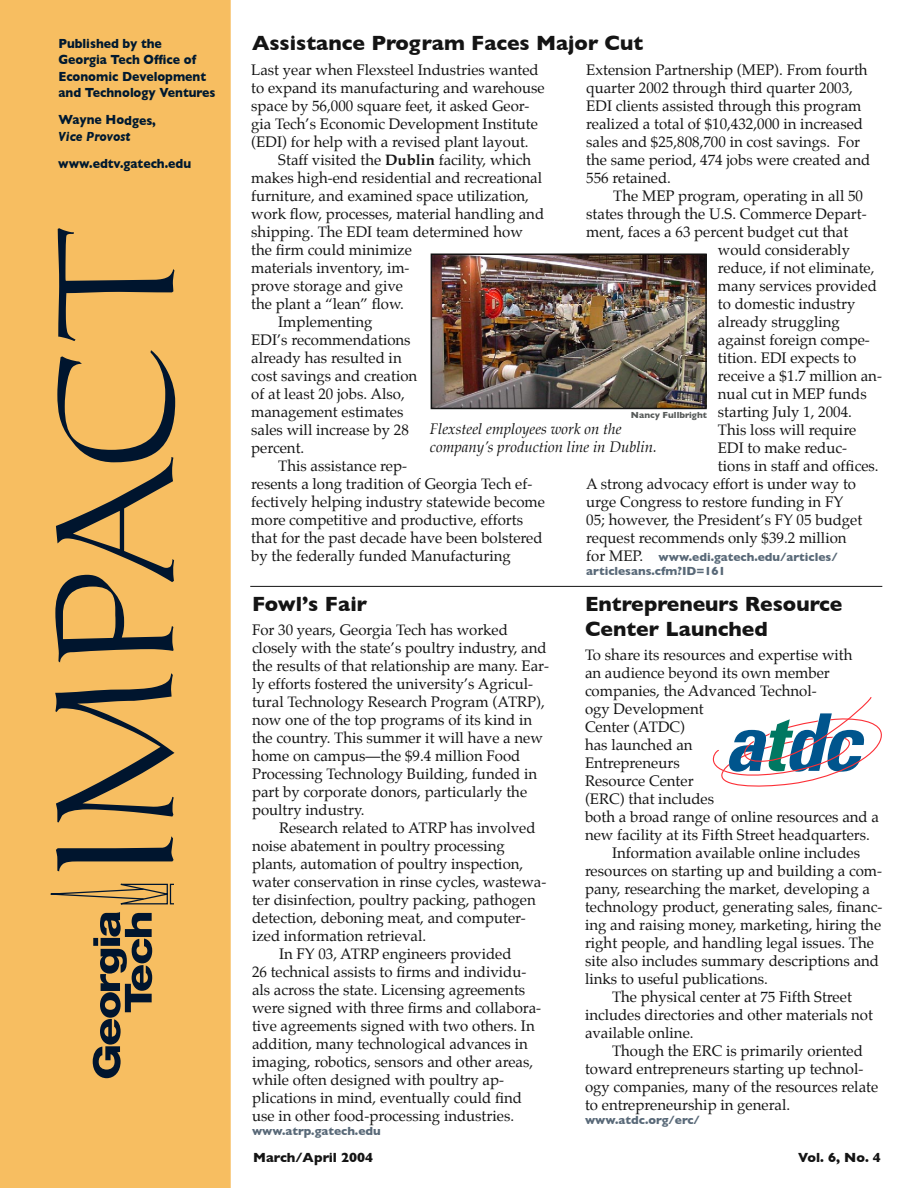
<style>
.page{position:relative;width:918px;height:1188px;background:#fff}
.page>*{position:absolute;margin:0;border:0;box-sizing:border-box;transform-origin:0 0}
.Headline{font:700 21px/25.2px "Gill Sans";color:#141414}
.Body_Text_2{font:15px/18px "Palatino";color:#141414}
.Body_text{font:15px/18px "Palatino";color:#141414}
.t1{font:italic 15px/18px "Palatino";color:#141414}
.t2{font:700 13.5px/16.5px "Gill Sans";color:#001930;scale:.91 1}
.t3{font:700 13.5px "Gill Sans";color:#141414}
.Body_Text_2-2{font:700 12px/14.4px "Gill Sans";color:#596978}
.photographer{font:700 9px "Gill Sans";color:#575b5a}
.s1{font-style:italic}
.s2{font-weight:700}
.s3{font-family:"Palatino";font-weight:400;font-size:15px;color:#141414}
</style>
<div class="page">
<div style="left:0;top:0;width:231px;height:1188px;background:#f7be61"></div>
<svg style="left:56px;top:836px;width:118px;height:35px;background:#967b4c"></svg>
<svg style="left:55px;top:673px;width:119px;height:149px;background:#bc9554"></svg>
<svg style="left:55px;top:350px;width:120px;height:313px;background:#c29a56"></svg>
<svg style="left:58px;top:228px;width:116px;height:113px;background:#cda158"></svg>
<svg style="left:93px;top:912px;width:59px;height:166px;background:#967b4d"></svg>
<svg style="left:48px;top:883px;width:125px;height:22px;background:#c99e57"></svg>
<hr style="left:250px;top:586px;width:632px;height:1px;background:#141414">
<img style="left:434px;top:257px;width:270px;height:149px">
<div style="left:431px;top:254px;width:276px;height:155px;border:2px solid #141414"></div>
<svg style="left:712px;top:697px;width:170px;height:90px"></svg>
<p class="t2" style="left:58px;top:35px;width:174px">Published by the<br>Georgia Tech Office of<br>Economic Development and Technology Ventures</p>
<p class="t2" style="left:58px;top:112px;width:109px">Wayne Hodges,<br><span class="s1">Vice Provost</span></p>
<p class="t2" style="left:58px;top:155px;width:148px">www.edtv.gatech.edu</p>
<p class="Headline" style="left:252px;top:31px;width:393px">Assistance Program Faces Major Cut</p>
<p class="Body_text" style="left:251px;top:62px;width:295px">Last year when Flexsteel Industries wanted to expand its manufacturing and warehouse space by 56,000 square feet, it asked Geor&shy;gia Tech’s Economic Development Institute (EDI) for help with a revised plant layout.</p>
<p class="Body_Text_2" style="left:251px;top:152px;width:294px;text-indent:27px">Staff visited the <span class="s2">Dublin</span> facility, which makes high-end residential and recreational furniture, and examined space utilization, work flow, processes, material handling and shipping. The EDI team determined how the firm could minimize<br>materials inventory, im-<br>prove storage and give<br>the plant a “lean” flow.</p>
<p class="Body_Text_2" style="left:251px;top:314px;width:168px;text-indent:27px">Implementing<br>EDI’s recommendations already has resulted in cost savings and creation of at least 20 jobs. Also, management estimates sales will increase by 28 percent.</p>
<p class="Body_Text_2" style="left:251px;top:458px;width:295px;text-indent:27px">This assistance rep-<br>resents a long tradition of Georgia Tech ef&shy;fectively helping industry statewide become more competitive and productive, efforts that for the past decade have been bolstered by the federally funded Manufacturing</p>
<p class="Body_Text_2" style="left:586px;top:62px;width:285px">Extension Partnership (MEP). From fourth quarter 2002 through third quarter 2003, EDI clients assisted through this program realized a total of $10,432,000 in increased sales and $25,808,700 in cost savings. For the same period, 474 jobs were created and 556 retained.</p>
<p class="Body_Text_2" style="left:613px;top:188px;width:251px">The MEP program, operating in all 50</p>
<p class="Body_Text_2" style="left:586px;top:206px;width:282px">states through the U.S. Commerce Depart-</p>
<p class="Body_Text_2" style="left:586px;top:224px;width:264px">ment, faces a 63 percent budget cut that</p>
<p class="Body_Text_2" style="left:718px;top:242px;width:134px">would considerably</p>
<p class="Body_Text_2" style="left:718px;top:260px;width:158px">reduce, if not eliminate,</p>
<p class="Body_Text_2" style="left:718px;top:278px;width:161px">many services provided</p>
<p class="Body_Text_2" style="left:718px;top:296px;width:139px">to domestic industry</p>
<p class="Body_Text_2" style="left:718px;top:314px;width:124px">already struggling</p>
<p class="Body_Text_2" style="left:718px;top:332px;width:153px">against foreign compe-</p>
<p class="Body_Text_2" style="left:718px;top:350px;width:140px">tition. EDI expects to</p>
<p class="Body_Text_2" style="left:718px;top:368px;width:166px">receive a $1.7 million an-</p>
<p class="Body_Text_2" style="left:718px;top:386px;width:150px">nual cut in MEP funds</p>
<p class="Body_Text_2" style="left:718px;top:404px;width:135px">starting July 1, 2004.</p>
<p class="Body_Text_2" style="left:718px;top:422px;width:140px">This loss will require</p>
<p class="Body_Text_2" style="left:718px;top:440px;width:131px">EDI to make reduc-</p>
<p class="Body_Text_2" style="left:718px;top:458px;width:162px">tions in staff and offices.</p>
<p class="Body_Text_2" style="left:586px;top:476px;width:271px">A strong advocacy effort is under way to</p>
<p class="Body_Text_2" style="left:586px;top:494px;width:259px">urge Congress to restore funding in FY</p>
<p class="Body_Text_2" style="left:586px;top:512px;width:278px">05; however, the President’s FY 05 budget</p>
<p class="Body_Text_2" style="left:586px;top:530px;width:262px">request recommends only $39.2 million</p>
<p class="Body_Text_2-2" style="left:586px;top:549px;width:253px"><span class="s3">for MEP.</span> www.edi.gatech.edu/articles/ articlesans.cfm?ID=161</p>
<p class="photographer" style="left:631px;top:410px;width:78px">Nancy Fullbright</p>
<p class="t1" style="left:430px;top:422px;width:228px">Flexsteel employees work on the company’s production line in Dublin.</p>
<p class="Headline" style="left:252px;top:592px;width:117px">Fowl’s Fair</p>
<p class="Body_text" style="left:252px;top:622px;width:298px">For 30 years, Georgia Tech has worked closely with the state’s poultry industry, and the results of that relationship are many. Ear&shy;ly efforts fostered the university’s Agricul&shy;tural Technology Research Program (ATRP), now one of the top programs of its kind in the country. This summer it will have a new home on campus—the $9.4 million Food Processing Technology Building, funded in part by corporate donors, particularly the poultry industry.</p>
<p class="Body_Text_2" style="left:252px;top:820px;width:296px;text-indent:27px">Research related to ATRP has involved noise abatement in poultry processing plants, automation of poultry inspection, water conservation in rinse cycles, wastewa&shy;ter disinfection, poultry packing, pathogen detection, deboning meat, and computer&shy;ized information retrieval.</p>
<p class="Body_Text_2" style="left:252px;top:946px;width:291px;text-indent:27px">In FY 03, ATRP engineers provided<br>26 technical assists to firms and individu&shy;als across the state. Licensing agreements were signed with three firms and collabora&shy;tive agreements signed with two others. In addition, many technological advances in imaging, robotics, sensors and other areas, while often designed with poultry ap&shy;plications in mind, eventually could find use in other food-processing industries.</p>
<p class="Body_Text_2-2" style="left:252px;top:1124px;width:130px">www.atrp.gatech.edu</p>
<p class="Headline" style="left:585px;top:591px;width:259px">Entrepreneurs Resource<br>Center Launched</p>
<p class="Body_text" style="left:585px;top:647px;width:296px">To share its resources and expertise with<br>an audience beyond its own member companies, the Advanced Technol-<br>ogy Development<br>Center (ATDC)<br>has launched an<br>Entrepreneurs<br>Resource Center<br>(ERC) that includes<br>both a broad range of online resources and a new facility at its Fifth Street headquarters.</p>
<p class="Body_Text_2" style="left:585px;top:845px;width:299px;text-indent:27px">Information available online includes resources on starting up and building a com&shy;pany, researching the market, developing a technology product, generating sales, financ&shy;ing and raising money, marketing, hiring the right people, and handling legal issues. The site also includes summary descriptions and links to useful publications.</p>
<p class="Body_Text_2" style="left:585px;top:989px;width:290px;text-indent:27px">The physical center at 75 Fifth Street includes directories and other materials not available online.</p>
<p class="Body_Text_2" style="left:585px;top:1043px;width:295px;text-indent:27px">Though the ERC is primarily oriented toward entrepreneurs starting up technol&shy;ogy companies, many of the resources relate to entrepreneurship in general.</p>
<p class="Body_Text_2-2" style="left:585px;top:1113px;width:116px">www.atdc.org/erc/</p>
<p class="t3" style="left:253px;top:1150px;width:121px">March/April 2004</p>
<p class="t3" style="left:798px;top:1150px;width:84px">Vol. 6, No. 4</p>
</div>
